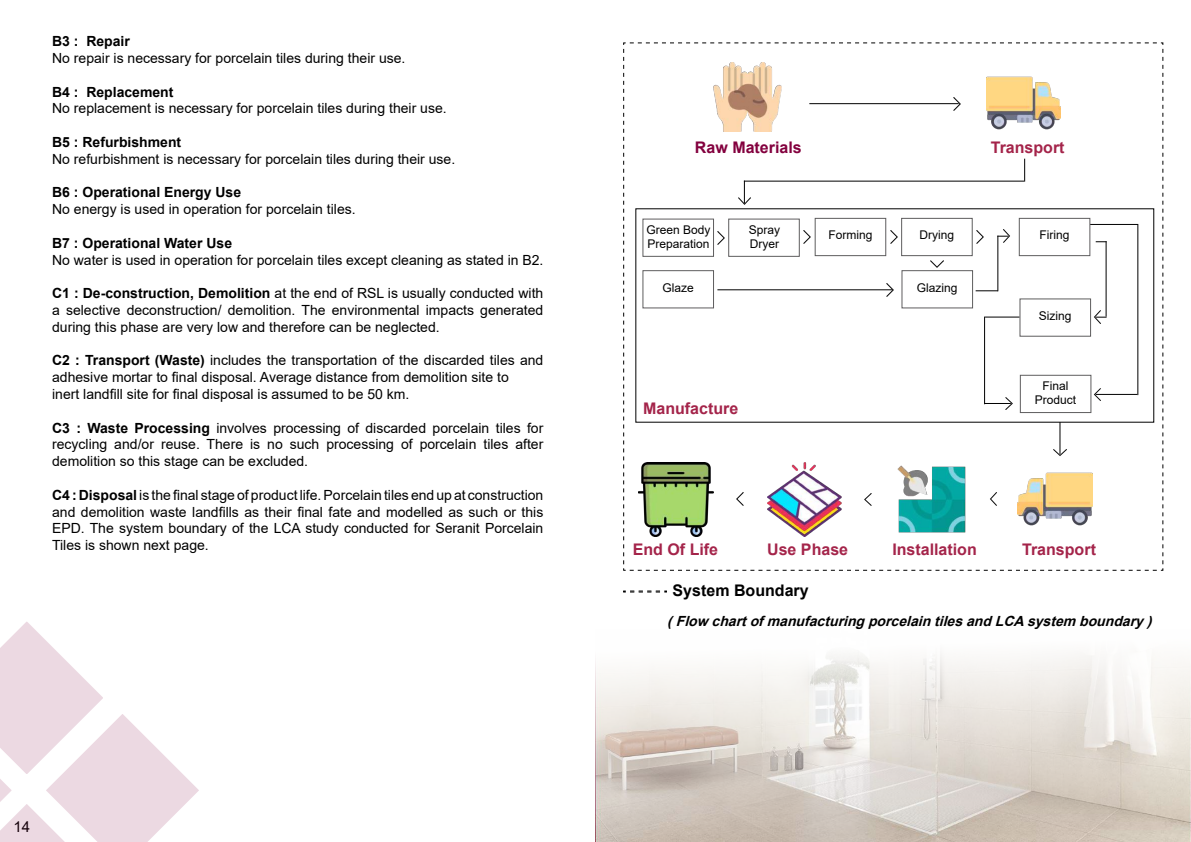
<style>
.page{position:relative;width:1191px;height:842px;background:#fff}
.page>*{position:absolute;margin:0;border:0;box-sizing:border-box;transform-origin:0 0}
.t1{font:700 16px "Arial";color:#a4244a}
.t2{font:700 16px "Arial";color:#000}
.t3{font:700 16px "Arial";color:#83003e}
.t4{font:15px "Arial";color:#000}
.t5{font:14px/16.8px "Arial";color:#000;text-align:justify}
.t6{font:700 14px "Arial";color:#000}
.t7{font:italic 700 14px "Arial";color:#000}
.t8{font:12px/14.4px "Arial";color:#000}
.s1{font-weight:700}
</style>
<div class="page">
<svg style="left:623px;top:42px;width:540px;height:529px"></svg>
<svg style="left:623px;top:590px;width:44px;height:2px"></svg>
<svg style="left:0;top:622px;width:199px;height:220px"></svg>
<img style="left:595px;top:654px;width:596px;height:187px">
<p class="t6" style="left:52px;top:31px;width:79px">B3 : Repair</p>
<p class="t5" style="left:52px;top:50px;width:355px">No repair is necessary for porcelain tiles during their use.</p>
<p class="t6" style="left:52px;top:82px;width:123px">B4 : Replacement</p>
<p class="t5" style="left:52px;top:100px;width:396px">No replacement is necessary for porcelain tiles during their use.</p>
<p class="t6" style="left:52px;top:132px;width:131px">B5 : Refurbishment</p>
<p class="t5" style="left:52px;top:150px;width:405px">No refurbishment is necessary for porcelain tiles during their use.</p>
<p class="t6" style="left:52px;top:183px;width:191px">B6 : Operational Energy Use</p>
<p class="t5" style="left:52px;top:201px;width:305px">No energy is used in operation for porcelain tiles.</p>
<p class="t6" style="left:52px;top:233px;width:181px">B7 : Operational Water Use</p>
<p class="t5" style="left:52px;top:251px;width:493px">No water is used in operation for porcelain tiles except cleaning as stated in B2.</p>
<p class="t5" style="left:52px;top:285px;width:493px"><span class="s1">C1 : De-construction, Demolition</span> at the end of RSL is usually conducted with a selective deconstruction/ demolition. The environmental impacts generated during this phase are very low and therefore can be neglected.</p>
<p class="t5" style="left:52px;top:352px;width:493px;text-align:left"><span class="s1">C2 : Transport (Waste)</span> includes the transportation of the discarded tiles and adhesive mortar to final disposal. Average distance from demolition site to<br>inert landfill site for final disposal is assumed to be 50 km.</p>
<p class="t5" style="left:52px;top:419px;width:493px"><span class="s1">C3 : Waste Processing</span> involves processing of discarded porcelain tiles for recycling and/or reuse. There is no such processing of porcelain tiles after demolition so this stage can be excluded.</p>
<p class="t5" style="left:52px;top:486px;width:493px"><span class="s1">C4 : Disposal</span> is the final stage of product life. Porcelain tiles end up at construction and demolition waste landfills as their final fate and modelled as such or this EPD. The system boundary of the LCA study conducted for Seranit Porcelain Tiles is shown next page.</p>
<p class="t4" style="left:14px;top:816px;width:18px">14</p>
<p class="t3" style="left:695px;top:136px;width:108px">Raw Materials</p>
<p class="t8" style="left:646px;top:222px;width:66px">Green Body<br>Preparation</p>
<p class="t8" style="left:748px;top:222px;width:33px">Spray<br>Dryer</p>
<p class="t8" style="left:828px;top:228px;width:46px">Forming</p>
<p class="t8" style="left:662px;top:280px;width:33px">Glaze</p>
<p class="t1" style="left:643px;top:397px;width:97px">Manufacture</p>
<p class="t8" style="left:919px;top:228px;width:36px">Drying</p>
<p class="t8" style="left:917px;top:280px;width:42px">Glazing</p>
<p class="t1" style="left:990px;top:136px;width:75px">Transport</p>
<p class="t8" style="left:1039px;top:228px;width:31px">Firing</p>
<p class="t8" style="left:1039px;top:308px;width:34px">Sizing</p>
<p class="t8" style="left:1035px;top:378px;width:43px;text-align:center">Final<br>Product</p>
<p class="t1" style="left:633px;top:538px;width:87px">End Of Life</p>
<p class="t1" style="left:767px;top:538px;width:82px">Use Phase</p>
<p class="t1" style="left:892px;top:538px;width:86px">Installation</p>
<p class="t1" style="left:1022px;top:538px;width:75px">Transport</p>
<p class="t2" style="left:672px;top:579px;width:138px">System Boundary</p>
<p class="t7" style="left:667px;top:611px;width:491px">(Flow chartofmanufacturingporcelaintilesandLCAsystem boundary)</p>
</div>
